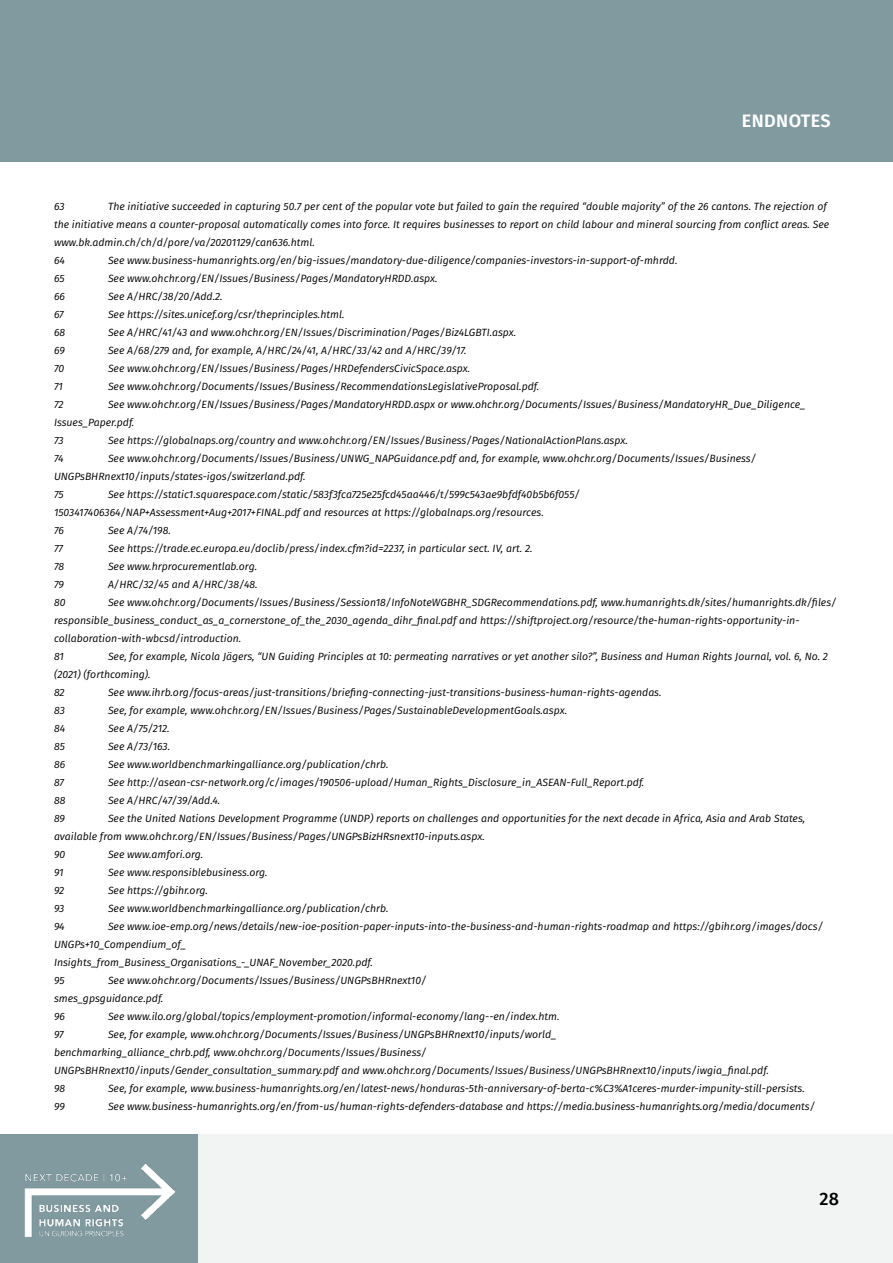
<style>
.page{position:relative;width:893px;height:1263px;background:#fff}
.page>*{position:absolute;margin:0;border:0;box-sizing:border-box;transform-origin:0 0}
.t1{font:600 18px "Fira Sans";letter-spacing:.02em;color:#fff}
.t2{font:500 18px "Fira Sans";color:#000}
.t3{font:italic 10.5px/18px "Fira Sans";color:#000}
</style>
<div class="page">
<div style="left:0;top:0;width:893px;height:162px;background:#809aa0"></div>
<div style="left:0;top:1134px;width:198px;height:129px;background:#809aa0"></div>
<div style="left:198px;top:1134px;width:695px;height:129px;background:#f2f3f3"></div>
<img style="left:24px;top:1164px;width:152px;height:73px">
<h1 class="t1" style="left:742px;top:106px;width:90px">ENDNOTES</h1>
<p class="t3" style="left:54px;top:197px;width:777px;text-indent:54px">The initiative succeeded in capturing 50.7 per cent of the popular vote but failed to gain the required “double majority” of the 26 cantons. The rejection of the initiative means a counter-proposal automatically comes into force. It requires businesses to report on child labour and mineral sourcing from conflict areas. See www.bk.admin.ch/ch/d/pore/va/20201129/can636.html.<br>64</p>
<p class="t3" style="left:54px;top:197px;width:12px">63</p>
<p class="t3" style="left:108px;top:251px;width:571px">See www.business-humanrights.org/en/big-issues/mandatory-due-diligence/companies-investors-in-support-of-mhrdd.</p>
<p class="t3" style="left:54px;top:269px;width:12px">65</p>
<p class="t3" style="left:108px;top:269px;width:331px">See www.ohchr.org/EN/Issues/Business/Pages/MandatoryHRDD.aspx.</p>
<p class="t3" style="left:54px;top:287px;width:13px">66</p>
<p class="t3" style="left:108px;top:287px;width:116px">See A/HRC/38/20/Add.2.</p>
<p class="t3" style="left:54px;top:305px;width:11px">67</p>
<p class="t3" style="left:108px;top:305px;width:238px">See https://sites.unicef.org/csr/theprinciples.html.</p>
<p class="t3" style="left:54px;top:323px;width:13px">68</p>
<p class="t3" style="left:108px;top:323px;width:410px">See A/HRC/41/43 and www.ohchr.org/EN/Issues/Discrimination/Pages/Biz4LGBTI.aspx.</p>
<p class="t3" style="left:54px;top:341px;width:12px">69</p>
<p class="t3" style="left:108px;top:341px;width:360px">See A/68/279 and, for example, A/HRC/24/41, A/HRC/33/42 and A/HRC/39/17.</p>
<p class="t3" style="left:54px;top:359px;width:12px">70</p>
<p class="t3" style="left:108px;top:359px;width:364px">See www.ohchr.org/EN/Issues/Business/Pages/HRDefendersCivicSpace.aspx.</p>
<p class="t3" style="left:54px;top:377px;width:10px">71</p>
<p class="t3" style="left:108px;top:377px;width:433px">See www.ohchr.org/Documents/Issues/Business/RecommendationsLegislativeProposal.pdf.</p>
<p class="t3" style="left:54px;top:395px;width:11px">72</p>
<p class="t3" style="left:54px;top:395px;width:753px;text-indent:54px">See www.ohchr.org/EN/Issues/Business/Pages/MandatoryHRDD.aspx or www.ohchr.org/Documents/Issues/Business/MandatoryHR_Due_Diligence_<br>Issues_Paper.pdf.<br>73</p>
<p class="t3" style="left:108px;top:431px;width:521px">See https://globalnaps.org/country and www.ohchr.org/EN/Issues/Business/Pages/NationalActionPlans.aspx.</p>
<p class="t3" style="left:54px;top:449px;width:704px;text-indent:54px">See www.ohchr.org/Documents/Issues/Business/UNWG_NAPGuidance.pdf and, for example, www.ohchr.org/Documents/Issues/Business/<br>UNGPsBHRnext10/inputs/states-igos/switzerland.pdf.<br>75</p>
<p class="t3" style="left:54px;top:449px;width:11px">74</p>
<p class="t3" style="left:54px;top:485px;width:527px;text-indent:54px">See https://static1.squarespace.com/static/583f3fca725e25fcd45aa446/t/599c543ae9bfdf40b5b6f055/<br>1503417406364/NAP+Assessment+Aug+2017+FINAL.pdf and resources at https://globalnaps.org/resources.<br>76</p>
<p class="t3" style="left:108px;top:521px;width:64px">See A/74/198.</p>
<p class="t3" style="left:54px;top:539px;width:11px">77</p>
<p class="t3" style="left:108px;top:539px;width:426px">See https://trade.ec.europa.eu/doclib/press/index.cfm?id=2237, in particular sect. IV, art. 2.</p>
<p class="t3" style="left:54px;top:557px;width:12px">78</p>
<p class="t3" style="left:108px;top:557px;width:151px">See www.hrprocurementlab.org.</p>
<p class="t3" style="left:54px;top:575px;width:11px">79</p>
<p class="t3" style="left:108px;top:575px;width:151px">A/HRC/32/45 and A/HRC/38/48.</p>
<p class="t3" style="left:54px;top:593px;width:13px">80</p>
<p class="t3" style="left:54px;top:593px;width:784px;text-indent:54px">See www.ohchr.org/Documents/Issues/Business/Session18/InfoNoteWGBHR_SDGRecommendations.pdf, www.humanrights.dk/sites/humanrights.dk/files/ responsible_business_conduct_as_a_cornerstone_of_the_2030_agenda_dihr_final.pdf and https://shiftproject.org/resource/the-human-rights-opportunity-in&shy;collaboration-with-wbcsd/introduction.<br>81</p>
<p class="t3" style="left:54px;top:647px;width:775px;text-indent:54px">See, for example, Nicola Jägers, “UN Guiding Principles at 10: permeating narratives or yet another silo?”, Business and Human Rights Journal, vol. 6, No. 2 (2021) (forthcoming).<br>82</p>
<p class="t3" style="left:108px;top:683px;width:555px">See www.ihrb.org/focus-areas/just-transitions/briefing-connecting-just-transitions-business-human-rights-agendas.</p>
<p class="t3" style="left:54px;top:701px;width:12px">83</p>
<p class="t3" style="left:108px;top:701px;width:461px">See, for example, www.ohchr.org/EN/Issues/Business/Pages/SustainableDevelopmentGoals.aspx.</p>
<p class="t3" style="left:54px;top:719px;width:13px">84</p>
<p class="t3" style="left:108px;top:719px;width:63px">See A/75/212.</p>
<p class="t3" style="left:54px;top:737px;width:12px">85</p>
<p class="t3" style="left:108px;top:737px;width:64px">See A/73/163.</p>
<p class="t3" style="left:54px;top:755px;width:13px">86</p>
<p class="t3" style="left:108px;top:755px;width:282px">See www.worldbenchmarkingalliance.org/publication/chrb.</p>
<p class="t3" style="left:54px;top:773px;width:12px">87</p>
<p class="t3" style="left:108px;top:773px;width:538px">See http://asean-csr-network.org/c/images/190506-upload/Human_Rights_Disclosure_in_ASEAN-Full_Report.pdf.</p>
<p class="t3" style="left:54px;top:791px;width:13px">88</p>
<p class="t3" style="left:108px;top:791px;width:114px">See A/HRC/47/39/Add.4.</p>
<p class="t3" style="left:54px;top:809px;width:12px">89</p>
<p class="t3" style="left:54px;top:809px;width:753px;text-indent:54px">See the United Nations Development Programme (UNDP) reports on challenges and opportunities for the next decade in Africa, Asia and Arab States, available from www.ohchr.org/EN/Issues/Business/Pages/UNGPsBizHRsnext10-inputs.aspx.<br>90</p>
<p class="t3" style="left:108px;top:845px;width:97px">See www.amfori.org.</p>
<p class="t3" style="left:54px;top:863px;width:11px">91</p>
<p class="t3" style="left:108px;top:863px;width:161px">See www.responsiblebusiness.org.</p>
<p class="t3" style="left:54px;top:881px;width:12px">92</p>
<p class="t3" style="left:108px;top:881px;width:101px">See https://gbihr.org.</p>
<p class="t3" style="left:54px;top:899px;width:12px">93</p>
<p class="t3" style="left:108px;top:899px;width:282px">See www.worldbenchmarkingalliance.org/publication/chrb.</p>
<p class="t3" style="left:54px;top:917px;width:12px">94</p>
<p class="t3" style="left:54px;top:917px;width:771px;text-indent:54px">See www.ioe-emp.org/news/details/new-ioe-position-paper-inputs-into-the-business-and-human-rights-roadmap and https://gbihr.org/images/docs/ UNGPs+10_Compendium_of_<br>Insights_from_Business_Organisations_-_UNAF_November_2020.pdf.<br>95</p>
<p class="t3" style="left:54px;top:971px;width:374px;text-indent:54px">See www.ohchr.org/Documents/Issues/Business/UNGPsBHRnext10/ smes_gpsguidance.pdf.<br>96</p>
<p class="t3" style="left:108px;top:1007px;width:453px">See www.ilo.org/global/topics/employment-promotion/informal-economy/lang--en/index.htm.</p>
<p class="t3" style="left:54px;top:1025px;width:716px;text-indent:54px">See, for example, www.ohchr.org/Documents/Issues/Business/UNGPsBHRnext10/inputs/world_<br>benchmarking_alliance_chrb.pdf, www.ohchr.org/Documents/Issues/Business/<br>UNGPsBHRnext10/inputs/Gender_consultation_summary.pdf and www.ohchr.org/Documents/Issues/Business/UNGPsBHRnext10/inputs/iwgia_final.pdf.<br>98</p>
<p class="t3" style="left:54px;top:1025px;width:11px">97</p>
<p class="t3" style="left:108px;top:1079px;width:698px">See, for example, www.business-humanrights.org/en/latest-news/honduras-5th-anniversary-of-berta-c%C3%A1ceres-murder-impunity-still-persists.</p>
<p class="t3" style="left:54px;top:1097px;width:12px">99</p>
<p class="t3" style="left:108px;top:1097px;width:709px">See www.business-humanrights.org/en/from-us/human-rights-defenders-database and https://media.business-humanrights.org/media/documents/</p>
<h1 class="t2" style="left:819px;top:1184px;width:21px">28</h1>
</div>
